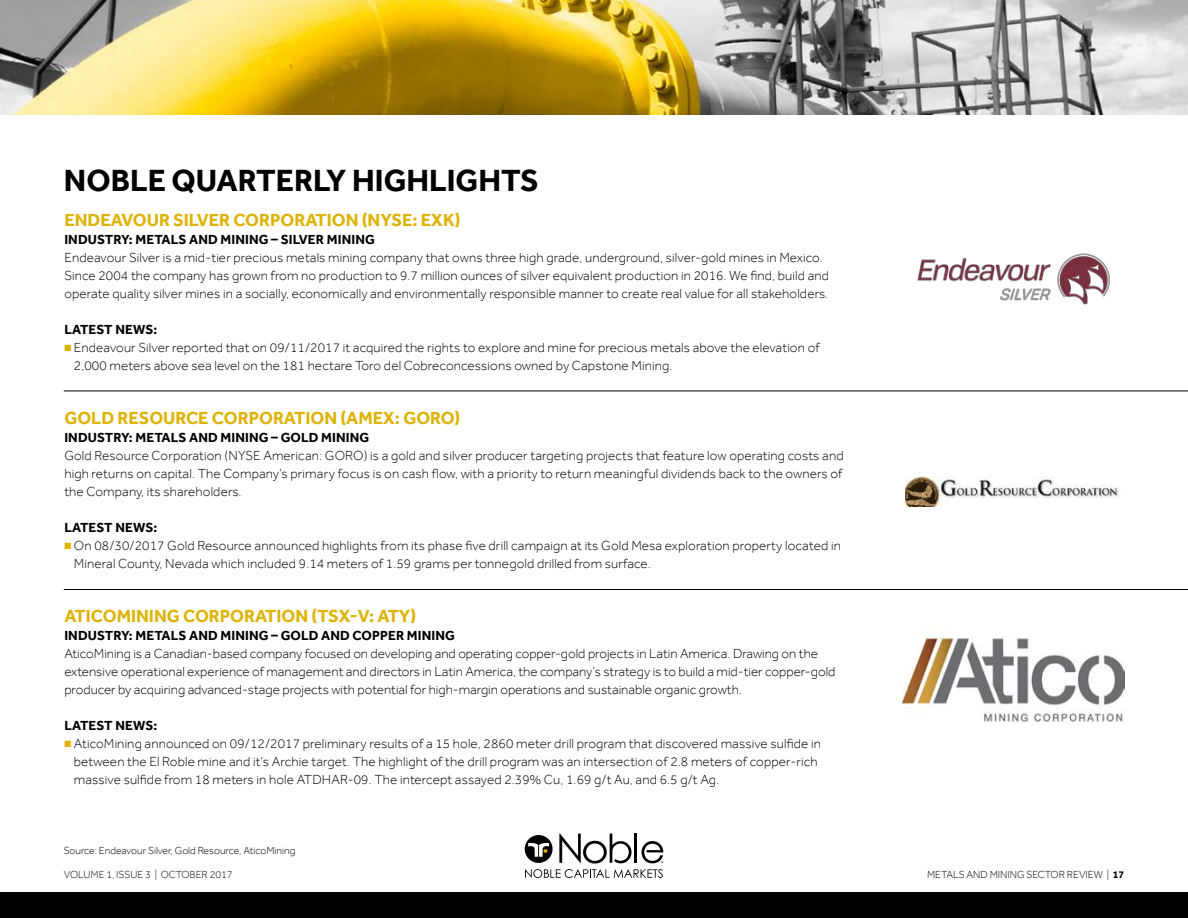
<style>
.page{position:relative;width:1188px;height:918px;background:#fff}
.page>*{position:absolute;margin:0;border:0;box-sizing:border-box;transform-origin:0 0}
.t1{font:700 31.5px "Effra";color:#000}
.t2{font:700 18px "Effra";color:#ddb306}
.t3{font:300 13.5px/18px "Effra";letter-spacing:.01em;color:#000}
.t4{font:700 13.5px "Effra";letter-spacing:.01em;color:#000}
.t5{font:300 10.5px "Effra";color:#000}
.t6{font:300 10.5px "Effra";color:#070707}
.s1{color:#ddb306}
.s2{font-weight:700}
</style>
<div class="page">
<div style="left:0;top:892px;width:1188px;height:26px;background:#000"></div>
<svg style="left:525px;top:834px;width:138px;height:44px"></svg>
<img style="left:0;top:0;width:1188px;height:115px">
<hr style="left:64px;top:390px;width:1124px;height:1px;background:#000">
<hr style="left:64px;top:589px;width:1124px;height:1px;background:#000">
<img style="left:903px;top:630px;width:221px;height:92px">
<img style="left:917px;top:253px;width:193px;height:52px">
<img style="left:905px;top:477px;width:215px;height:29px">
<h1 class="t1" style="left:64px;top:162px;width:476px">NOBLE QUARTERLY HIGHLIGHTS</h1>
<h2 class="t2" style="left:64px;top:209px;width:398px">ENDEAVOUR SILVER CORPORATION (NYSE: EXK)</h2>
<p class="t4" style="left:64px;top:231px;width:312px">INDUSTRY: METALS AND MINING – SILVER MINING</p>
<p class="t3" style="left:64px;top:248px;width:766px">Endeavour Silver is a mid-tier precious metals mining company that owns three high grade, underground, silver-gold mines in Mexico.<br>Since 2004 the company has grown from no production to 9.7 million ounces of silver equivalent production in 2016. We find, build and operate quality silver mines in a socially, economically and environmentally responsible manner to create real value for all stakeholders.</p>
<p class="t4" style="left:64px;top:321px;width:95px">LATEST NEWS:</p>
<p class="t3" style="left:74px;top:338px;width:747px;text-indent:-10px"><span class="s1">■</span> Endeavour Silver reported that on 09/11/2017 it acquired the rights to explore and mine for precious metals above the elevation of<br>2,000 meters above sea level on the 181 hectare Toro del Cobreconcessions owned by Capstone Mining.</p>
<h2 class="t2" style="left:64px;top:407px;width:398px">GOLD RESOURCE CORPORATION (AMEX: GORO)</h2>
<p class="t4" style="left:64px;top:429px;width:306px">INDUSTRY: METALS AND MINING – GOLD MINING</p>
<p class="t3" style="left:64px;top:446px;width:781px;text-align:justify">Gold Resource Corporation (NYSE American: GORO) is a gold and silver producer targeting projects that feature low operating costs and high returns on capital. The Company’s primary focus is on cash flow, with a priority to return meaningful dividends back to the owners of the Company, its shareholders.</p>
<p class="t4" style="left:64px;top:519px;width:95px">LATEST NEWS:</p>
<p class="t3" style="left:74px;top:536px;width:768px;text-indent:-10px"><span class="s1">■</span> On 08/30/2017 Gold Resource announced highlights from its phase five drill campaign at its Gold Mesa exploration property located in<br>Mineral County, Nevada which included 9.14 meters of 1.59 grams per tonnegold drilled from surface.</p>
<h2 class="t2" style="left:64px;top:605px;width:353px">ATICOMINING CORPORATION (TSX-V: ATY)</h2>
<p class="t4" style="left:64px;top:627px;width:392px">INDUSTRY: METALS AND MINING – GOLD AND COPPER MINING</p>
<p class="t3" style="left:64px;top:644px;width:773px">AticoMining is a Canadian-based company focused on developing and operating copper-gold projects in Latin America. Drawing on the extensive operational experience of management and directors in Latin America, the company’s strategy is to build a mid-tier copper-gold producer by acquiring advanced-stage projects with potential for high-margin operations and sustainable organic growth.</p>
<p class="t4" style="left:64px;top:717px;width:95px">LATEST NEWS:</p>
<p class="t3" style="left:74px;top:734px;width:749px;text-indent:-10px"><span class="s1">■</span> AticoMining announced on 09/12/2017 preliminary results of a 15 hole, 2860 meter drill program that discovered massive sulfide in between the El Roble mine and it’s Archie target. The highlight of the drill program was an intersection of 2.8 meters of copper-rich massive sulfide from 18 meters in hole ATDHAR-09. The intercept assayed 2.39% Cu, 1.69 g/t Au, and 6.5 g/t Ag.</p>
<p class="t5" style="left:64px;top:844px;width:233px">Source: Endeavour Silver, Gold Resource, AticoMining</p>
<p class="t6" style="left:64px;top:868px;width:170px">VOLUME 1, ISSUE 3 | OCTOBER 2017</p>
<p class="t5" style="left:927px;top:868px;width:199px">METALS AND MINING SECTOR REVIEW | <span class="s2">17</span></p>
</div>
